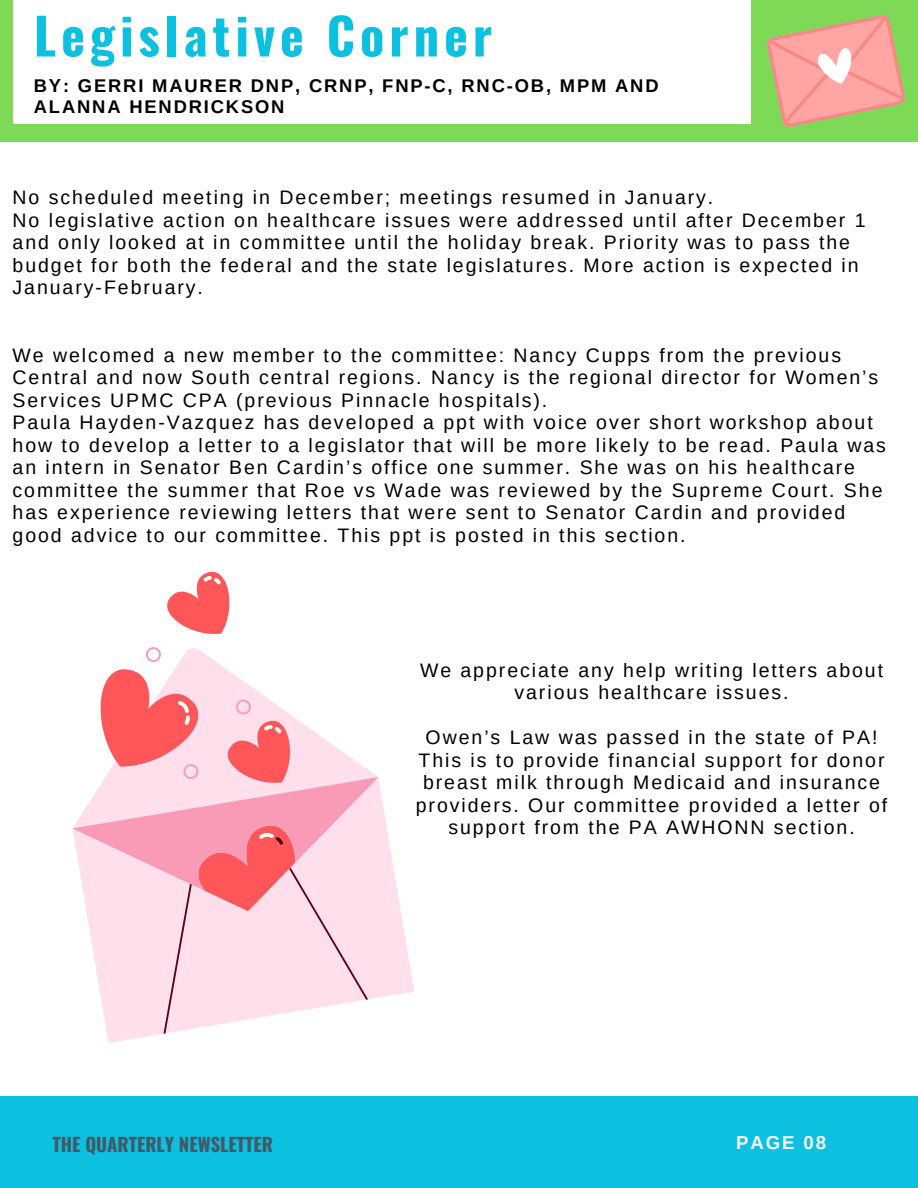
<style>
.page{position:relative;width:918px;height:1188px;background:#fff}
.page>*{position:absolute;margin:0;border:0;box-sizing:border-box;transform-origin:0 0}
.t1{font:700 50.25px "Oswald";letter-spacing:.1em;color:#0cc0df}
.t2{font:19.5px/22.5px "Arimo";letter-spacing:.1em;color:#000}
.t3{font:700 18.75px "Oswald";color:#435967}
.t4{font:700 18.75px "Arimo";letter-spacing:.1em;color:#fafafa}
.t5{font:700 18.3px/21.3px "Arimo";letter-spacing:.1em;color:#000}
</style>
<div class="page">
<div style="left:0;top:1096px;width:918px;height:92px;background:#0cc0df"></div>
<div style="left:0;top:0;width:918px;height:142px;background:#7ed957"></div>
<div style="left:13px;top:0;width:738px;height:124px;background:#fff"></div>
<img style="left:767px;top:15px;width:137px;height:112px">
<svg style="left:83px;top:777px;width:331px;height:266px;fill:#ffdfec"></svg>
<svg style="left:100px;top:571px;width:121px;height:340px"></svg>
<svg style="left:72px;top:647px;width:306px;height:244px"></svg>
<svg style="left:164px;top:576px;width:204px;height:458px"></svg>
<h2 class="t1" style="left:34px;top:-3px;width:460px">Legislative Corner</h2>
<p class="t5" style="left:34px;top:75px;width:626px">BY: GERRI MAURER DNP, CRNP, FNP-C, RNC-OB, MPM AND<br>ALANNA HENDRICKSON</p>
<p class="t2" style="left:13px;top:186px;width:702px">No scheduled meeting in December; meetings resumed in January.</p>
<p class="t2" style="left:13px;top:209px;width:854px">No legislative action on healthcare issues were addressed until after December 1 and only looked at in committee until the holiday break. Priority was to pass the budget for both the federal and the state legislatures. More action is expected in January-February.</p>
<p class="t2" style="left:13px;top:344px;width:867px">We welcomed a new member to the committee: Nancy Cupps from the previous<br>Central and now South central regions. Nancy is the regional director for Women’s<br>Services UPMC CPA (previous Pinnacle hospitals).</p>
<p class="t2" style="left:13px;top:411px;width:875px">Paula Hayden-Vazquez has developed a ppt with voice over short workshop about how to develop a letter to a legislator that will be more likely to be read. Paula was an intern in Senator Ben Cardin’s office one summer. She was on his healthcare committee the summer that Roe vs Wade was reviewed by the Supreme Court. She has experience reviewing letters that were sent to Senator Cardin and provided good advice to our committee. This ppt is posted in this section.</p>
<p class="t2" style="left:420px;top:659px;width:465px;text-align:center">We appreciate any help writing letters about various healthcare issues.</p>
<h2 class="t2" style="left:416px;top:726px;width:473px;text-align:center">Owen’s Law was passed in the state of PA!<br>This is to provide financial support for donor breast milk through Medicaid and insurance providers. Our committee provided a letter of support from the PA AWHONN section.</h2>
<p class="t3" style="left:53px;top:1129px;width:222px">THE QUARTERLY NEWSLETTER</p>
<p class="t4" style="left:736px;top:1132px;width:92px">PAGE 08</p>
</div>
